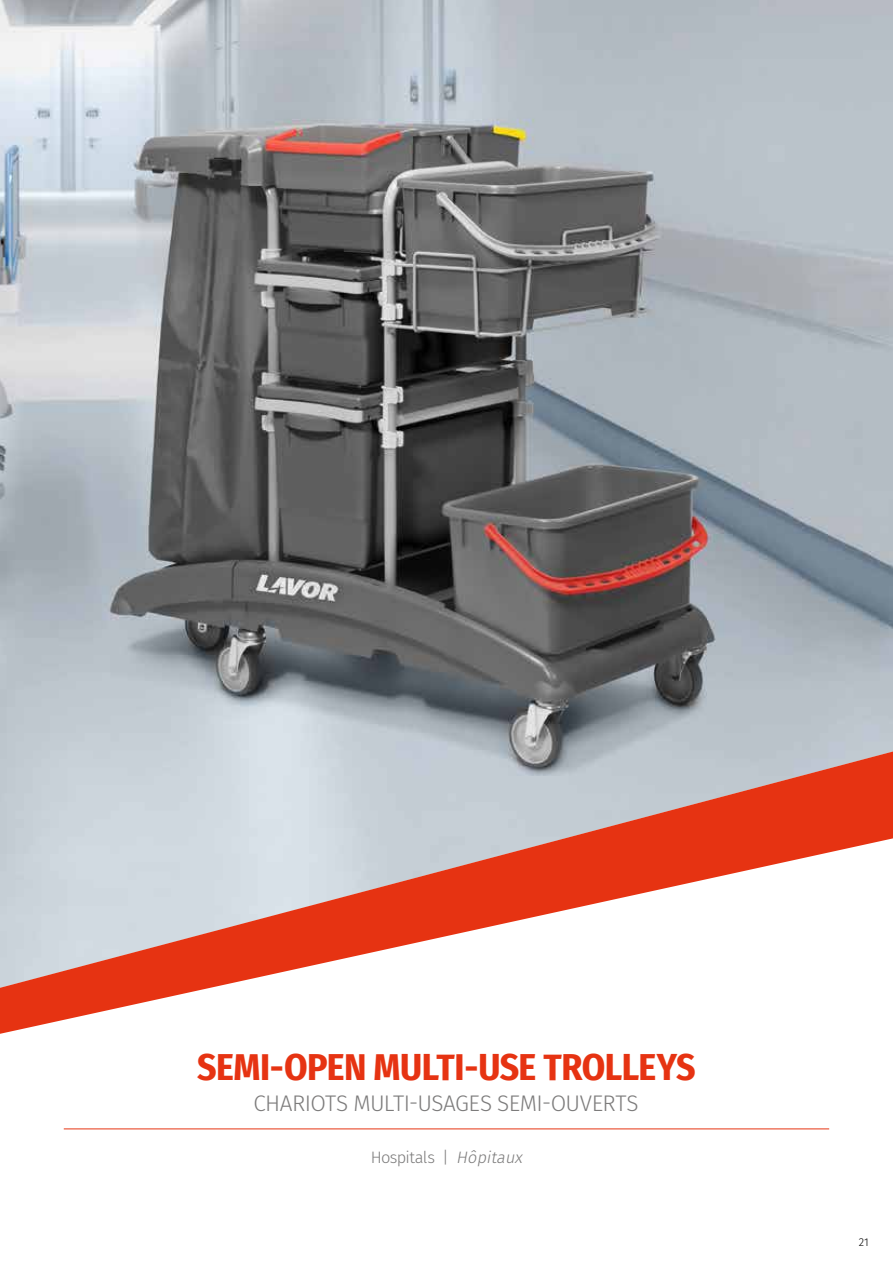
<style>
.page{position:relative;width:893px;height:1263px;background:#fff}
.page>*{position:absolute;margin:0;border:0;box-sizing:border-box;transform-origin:0 0}
.t1{font:700 37.5px "Fira Sans Condensed";letter-spacing:-.015em;color:#e63312}
.t2{font:300 22.5px "Fira Sans";letter-spacing:-.02em;color:#7c7b7b}
.t3{font:300 16.5px "Fira Sans";letter-spacing:-.04em;color:#7c7b7b}
.t4{font:300 11.25px "Fira Sans";color:#000}
.s1{font-style:italic}
</style>
<div class="page">
<img style="left:0;top:0;width:893px;height:751px">
<svg style="left:0;top:751px;width:893px;height:283px"></svg>
<hr style="left:64px;top:1128px;width:765px;height:1px;background:#e63312">
<h1 class="t1" style="left:197px;top:1035px;width:500px">SEMI-OPEN MULTI-USE TROLLEYS</h1>
<p class="t2" style="left:253px;top:1087px;width:387px">CHARIOTS MULTI-USAGES SEMI-OUVERTS</p>
<p class="t3" style="left:371px;top:1145px;width:157px">Hospitals | <span class="s1">Hôpitaux</span></p>
<p class="t4" style="left:859px;top:1234px;width:11px">21</p>
</div>
